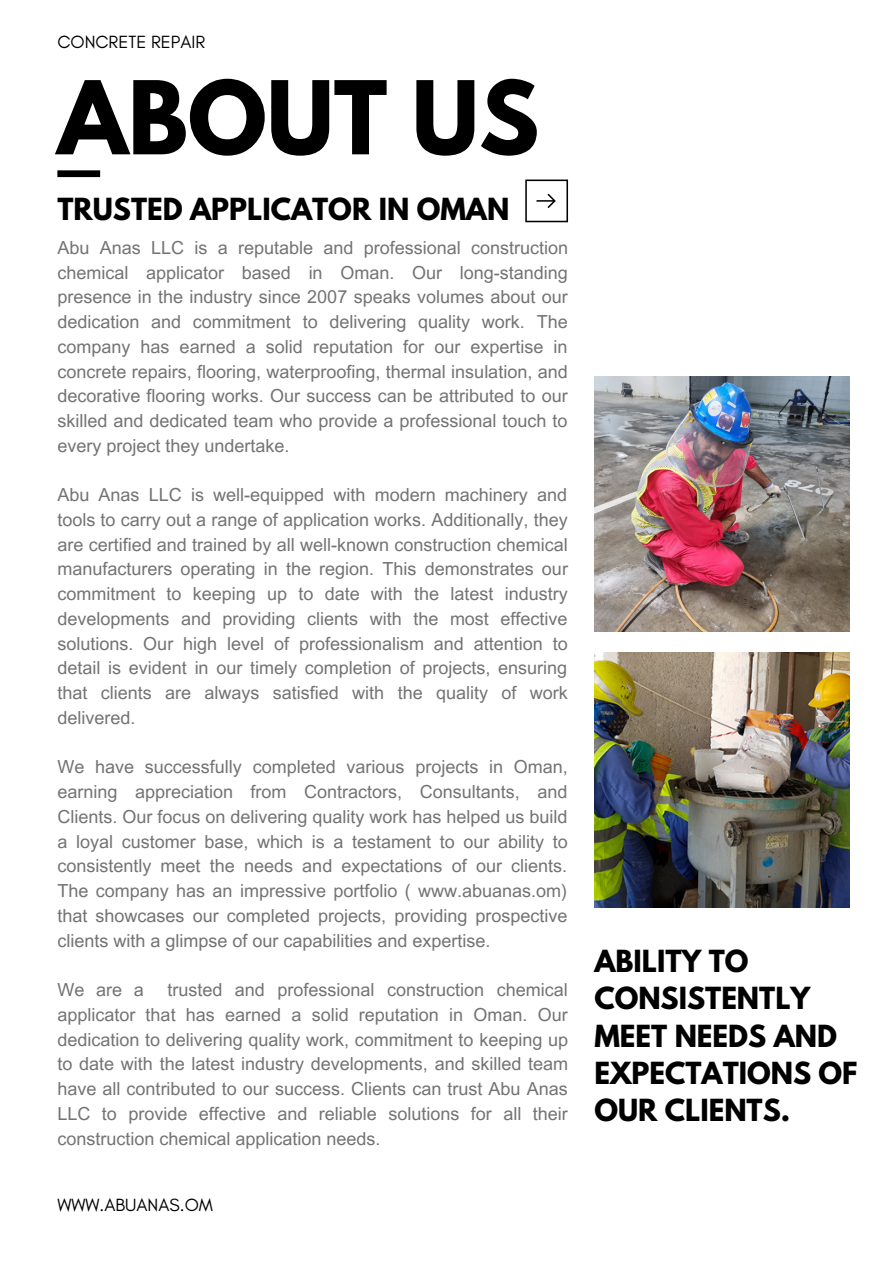
<style>
.page{position:relative;width:893px;height:1264px;background:#fff}
.page>*{position:absolute;margin:0;border:0;box-sizing:border-box;transform-origin:0 0}
.t1{font:700 89.85px "League Spartan";color:#000}
.t2{font:700 27px/37px "League Spartan";color:#000}
.t3{font:18px/24.8px "Arial MT Pro";color:#737373;text-align:justify}
.t4{font:18px "Glacial Indifference";color:#000}
</style>
<div class="page">
<div style="left:57px;top:170px;width:43px;height:7px;background:#000"></div>
<svg style="left:525px;top:179px;width:43px;height:43px"></svg>
<img style="left:594px;top:376px;width:255px;height:255px">
<img style="left:594px;top:652px;width:255px;height:255px">
<p class="t4" style="left:57px;top:31px;width:149px">CONCRETE REPAIR</p>
<h1 class="t1" style="left:57px;top:73px;width:483px">ABOUT US</h1>
<h2 class="t2" style="left:57px;top:194px;width:453px">TRUSTED APPLICATOR IN OMAN</h2>
<p class="t3" style="left:57px;top:237px;width:512px">Abu Anas LLC is a reputable and professional construction chemical applicator based in Oman. Our long-standing presence in the industry since 2007 speaks volumes about our dedication and commitment to delivering quality work. The company has earned a solid reputation for our expertise in concrete repairs, flooring, waterproofing, thermal insulation, and decorative flooring works. Our success can be attributed to our skilled and dedicated team who provide a professional touch to every project they undertake.</p>
<p class="t3" style="left:57px;top:485px;width:512px">Abu Anas LLC is well-equipped with modern machinery and tools to carry out a range of application works. Additionally, they are certified and trained by all well-known construction chemical manufacturers operating in the region. This demonstrates our commitment to keeping up to date with the latest industry developments and providing clients with the most effective solutions. Our high level of professionalism and attention to detail is evident in our timely completion of projects, ensuring that clients are always satisfied with the quality of work delivered.</p>
<p class="t3" style="left:57px;top:757px;width:512px">We have successfully completed various projects in Oman, earning appreciation from Contractors, Consultants, and Clients. Our focus on delivering quality work has helped us build a loyal customer base, which is a testament to our ability to consistently meet the needs and expectations of our clients.<br>The company has an impressive portfolio ( www.abuanas.om) that showcases our completed projects, providing prospective clients with a glimpse of our capabilities and expertise.</p>
<p class="t3" style="left:57px;top:979px;width:88px">We are a</p>
<p class="t3" style="left:57px;top:979px;width:512px;text-indent:110px">trusted and professional construction chemical applicator that has earned a solid reputation in Oman. Our dedication to delivering quality work, commitment to keeping up to date with the latest industry developments, and skilled team have all contributed to our success. Clients can trust Abu Anas LLC to provide effective and reliable solutions for all their construction chemical application needs.</p>
<p class="t4" style="left:57px;top:1193px;width:157px">WWW.ABUANAS.OM</p>
<h2 class="t2" style="left:594px;top:946px;width:265px">ABILITY TO<br>CONSISTENTLY<br>MEET NEEDS AND<br>EXPECTATIONS OF<br>OUR CLIENTS.</h2>
</div>
